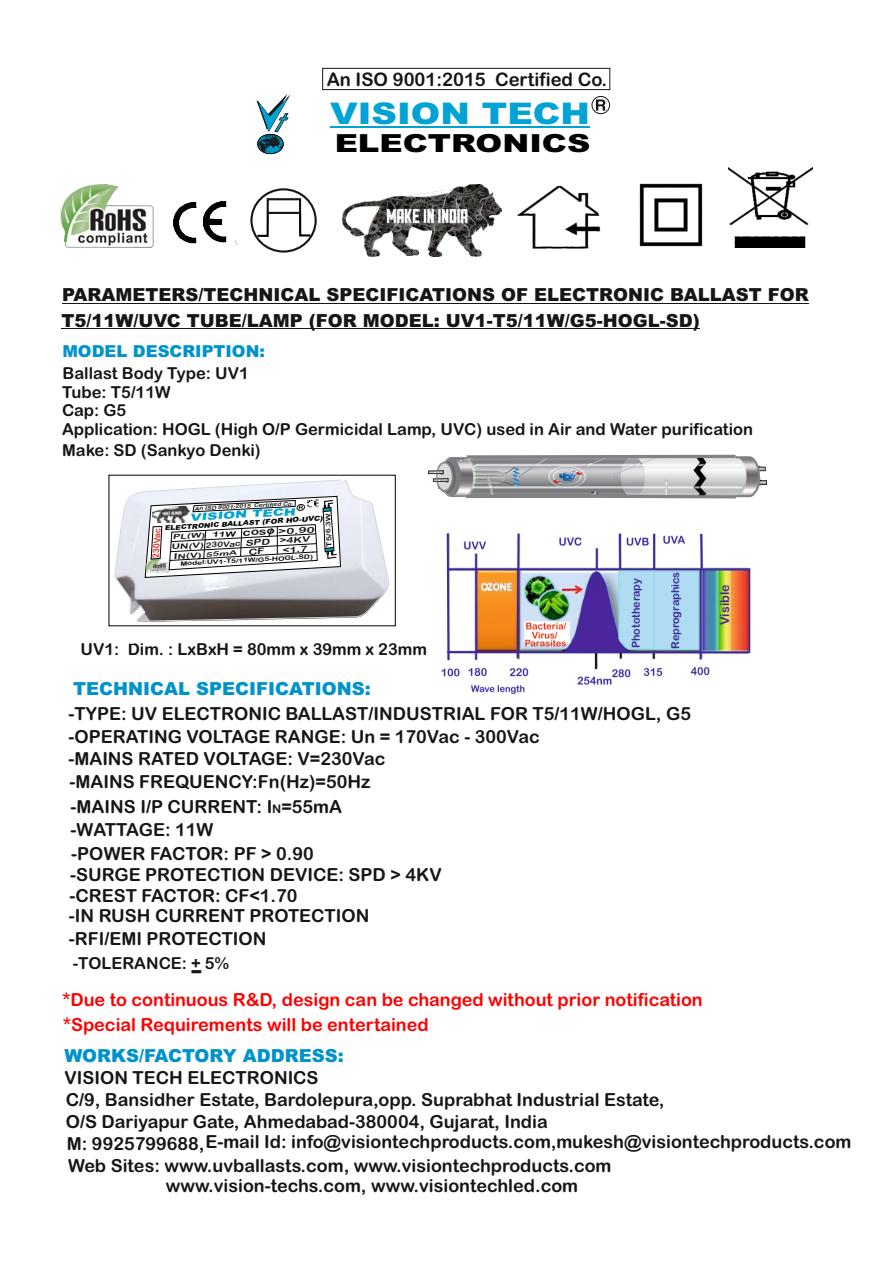
<style>
.page{position:relative;width:893px;height:1263px;background:#fff}
.page>*{position:absolute;margin:0;border:0;box-sizing:border-box;transform-origin:0 0}
.t1{font:36px "Arial";color:#151616}
.t2{font:900 29.85px "Arial";color:#00a3d4;scale:1.19 1}
.t3{font:900 24.9px "Arial";color:#000;scale:1.29 1}
.t4{font:18.75px "Arial Rounded MT Bold";color:#151616}
.t5{font:18px/21.6px "Arial Rounded MT Bold";color:#151616}
.t6{font:900 18px/25.3px "Arial";color:#151616}
.t7{font:18px/24.8px "Arial Rounded MT Bold";color:#f00}
.t8{font:900 18px "Arial";color:#0093cb}
.t9{font:16.5px/18.8px "Arial Rounded MT Bold";color:#151616}
.t10{font:900 16.5px "Arial";color:#0093cb}
.t11{font:12.45px "Arial Rounded MT Bold";color:#3c2b99}
.t12{font:10.95px "Arial Rounded MT Bold";color:#3c2b99}
.t13{font:10.8px "Arial Rounded MT Bold";letter-spacing:-.005em;color:#3c2b99}
.t14{font:italic 900 10.05px "Arial";color:#00a3d4;scale:1.44 1}
.t15{font:8.85px "Arial Rounded MT Bold";color:#dd2b1c;scale:.93 1}
.t16{font:8.4px "Arial Rounded MT Bold";color:#151616;scale:1.4 1}
.t17{font:8.1px "Arial Rounded MT Bold";color:#151616;scale:1.7 1}
.t18{font:italic 7.95px "Arial Rounded MT Bold";color:#151616;scale:1.47 1}
.t19{font:italic 7.35px "Arial Rounded MT Bold";color:#151616;scale:1.31 1}
.t20{font:italic 7.2px "Arial Rounded MT Bold";color:#151616;scale:1.59 1}
.t21{font:italic 6.9px "Arial Rounded MT Bold";color:#151616;scale:1.6 1}
.t22{font:italic 900 6.6px "Arial";color:#000;scale:1.15 1}
.t23{font:6.45px "Arial Rounded MT Bold";color:#151616;scale:1.27 1}
.t24{font:italic 6.3px "Arial Rounded MT Bold";color:#151616;scale:1.77 1}
.t25{font:6px "Arial Rounded MT Bold";color:#000;scale:1.34 1}
.t26{font:italic 5.4px "Arial Rounded MT Bold";color:#151616;scale:1.19 1}
.s1{font-size:6.9px}
.s2{font-size:9.75px}
.s3{font-size:10.35px}
.s4{font-size:8.25px}
.s5{font-size:7.5px}
.s6{font-size:7.95px}
.s7{font-size:6.75px}
.s8{font-size:12px}
</style>
<div class="page">
<hr style="left:62px;top:303px;width:747px;height:1px;background:#151616">
<hr style="left:61px;top:328px;width:639px;height:1px;background:#151616">
<img style="left:60px;top:185px;width:93px;height:62px">
<img style="left:174px;top:202px;width:23px;height:42px">
<img style="left:204px;top:201px;width:22px;height:41px">
<img style="left:517px;top:185px;width:84px;height:64px">
<img style="left:729px;top:168px;width:84px;height:79px">
<img style="left:639px;top:183px;width:64px;height:64px">
<svg style="left:253px;top:211px;width:16px;height:27px"></svg>
<div style="left:250px;top:188px;width:67px;height:65px;border:2px solid #151616;border-radius:50%"></div>
<div style="left:267px;top:198px;width:34px;height:16px;border:2px solid #151616"></div>
<svg style="left:298px;top:211px;width:15px;height:27px"></svg>
<img style="left:342px;top:184px;width:160px;height:73px">
<div style="left:592px;top:96px;width:18px;height:18px;border:1px solid #151616;border-radius:50%"></div>
<svg style="left:596px;top:99px;width:10px;height:12px"></svg>
<hr style="left:330px;top:127px;width:260px;height:1px;background:#00a3d4">
<div style="left:322px;top:68px;width:288px;height:22px;border:1px solid #151616"></div>
<svg style="left:256px;top:93px;width:35px;height:61px"></svg>
<img style="left:441px;top:533px;width:309px;height:161px">
<svg style="left:618px;top:570px;width:81px;height:80px;background:#abd9ef"></svg>
<svg style="left:428px;top:454px;width:339px;height:45px"></svg>
<svg style="left:114px;top:474px;width:275px;height:148px"></svg>
<p class="t4" style="left:327px;top:72px;width:282px">An ISO 9001:2015 Certified Co.</p>
<h2 class="t2" style="left:330px;top:102px;width:220px">VISION TECH</h2>
<h3 class="t3" style="left:335px;top:134px;width:200px">ELECTRONICS</h3>
<p class="t6" style="left:61px;top:284px;width:749px">PARAMETERS/TECHNICAL SPECIFICATIONS OF ELECTRONIC BALLAST FOR<br>T5/11W/UVC TUBE/LAMP (FOR MODEL: UV1-T5/11W/G5-HOGL-SD)</p>
<p class="t9" style="left:62px;top:365px;width:188px">Ballast Body Type: UV1<br>Tube: T5/11W<br>Cap: G5</p>
<p class="t9" style="left:62px;top:442px;width:200px">Make: SD (Sankyo Denki)</p>
<p class="t10" style="left:62px;top:345px;width:204px">MODEL DESCRIPTION:</p>
<p class="t9" style="left:62px;top:421px;width:693px">Application: HOGL (High O/P Germicidal Lamp, UVC) used in Air and Water purification</p>
<p class="t26" style="left:194px;top:507px;width:85px;rotate:-3deg">An ISO 9001:2015 Certified Co.</p>
<p class="t14" style="left:190px;top:513px;width:75px;rotate:-3deg">VISION TECH</p>
<p class="t23" style="left:326px;top:547px;width:28px;rotate:-90deg"><span class="s1">T5/</span>6.3W</p>
<p class="t22" style="left:165px;top:526px;width:139px;rotate:-4deg">ELECTRONIC BALLAST <span class="s1">(FOR HO-UVC)</span></p>
<p class="t17" style="left:242px;top:530px;width:44px;rotate:-3deg"><span class="s2">coso</span><span class="s3">/</span> &gt;0.90</p>
<p class="t25" style="left:180px;top:561px;width:100px;rotate:-3deg">Model:UV1-T5/11W/G5-HOGL-SD)</p>
<p class="t15" style="left:153px;top:558px;width:34px;rotate:-87deg">230Vac</p>
<p class="t21" style="left:173px;top:534px;width:21px;rotate:-3deg">PL(W)</p>
<p class="t18" style="left:245px;top:539px;width:46px;rotate:-3deg"><span class="s4">SPD</span> &gt;4KV</p>
<p class="t16" style="left:282px;top:547px;width:19px;rotate:-3deg">&lt;1.7</p>
<p class="t19" style="left:171px;top:544px;width:54px;rotate:-3deg"><span class="s5">UN(V)</span> 230Vac</p>
<p class="t24" style="left:206px;top:552px;width:19px;rotate:-3deg">55mA</p>
<p class="t20" style="left:173px;top:553px;width:19px;rotate:-3deg"><span class="s6">I</span><span class="s7">N</span>(V)</p>
<p class="t9" style="left:81px;top:641px;width:348px">UV1: Dim. : LxBxH = 80mm x 39mm x 23mm</p>
<p class="t12" style="left:632px;top:648px;width:71px;rotate:-90deg">Phototherapy</p>
<p class="t13" style="left:671px;top:649px;width:79px;rotate:-90deg">Reprographics</p>
<p class="t8" style="left:73px;top:682px;width:299px">TECHNICAL SPECIFICATIONS:</p>
<p class="t5" style="left:69px;top:727px;width:473px">-OPERATING VOLTAGE RANGE: Un = 170Vac - 300Vac</p>
<p class="t5" style="left:69px;top:705px;width:624px">-TYPE: UV ELECTRONIC BALLAST/INDUSTRIAL FOR T5/11W/HOGL, G5</p>
<p class="t5" style="left:68px;top:749px;width:319px">-MAINS RATED VOLTAGE: V=230Vac</p>
<p class="t5" style="left:71px;top:797px;width:273px;line-height:22.5px">-MAINS I/P CURRENT: I<span class="s8">N</span>=55mA -WATTAGE: 11W</p>
<p class="t5" style="left:69px;top:866px;width:374px;line-height:20.9px">-SURGE PROTECTION DEVICE: SPD &gt; 4KV -CREST FACTOR: CF&lt;1.70<br>-IN RUSH CURRENT PROTECTION</p>
<p class="t5" style="left:69px;top:929px;width:199px">-RFI/EMI PROTECTION</p>
<p class="t5" style="left:69px;top:773px;width:302px">-MAINS FREQUENCY:Fn(Hz)=50Hz</p>
<p class="t5" style="left:71px;top:844px;width:244px">-POWER FACTOR: PF &gt; 0.90</p>
<p class="t9" style="left:73px;top:955px;width:158px">-TOLERANCE: + 5%</p>
<h1 class="t1" style="left:190px;top:954px;width:13px">-</h1>
<p class="t7" style="left:63px;top:989px;width:642px">*Due to continuous R&amp;D, design can be changed without prior notification *Special Requirements will be entertained</p>
<p class="t11" style="left:720px;top:625px;width:42px;rotate:-90deg">Visible</p>
<p class="t8" style="left:64px;top:1049px;width:281px">WORKS/FACTORY ADDRESS:</p>
<p class="t5" style="left:64px;top:1068px;width:788px">VISION TECH ELECTRONICS<br>C/9, Bansidher Estate, Bardolepura,opp. Suprabhat Industrial Estate,<br>O/S Dariyapur Gate, Ahmedabad-380004, Gujarat, India<br>M: 9925799688,E-mail Id: info@visiontechproducts.com,mukesh@visiontechproducts.com</p>
<p class="t5" style="left:166px;top:1157px;width:447px;line-height:19.8px;text-indent:-98px">Web Sites: www.uvballasts.com, www.visiontechproducts.com www.vision-techs.com, www.visiontechled.com</p>
</div>
